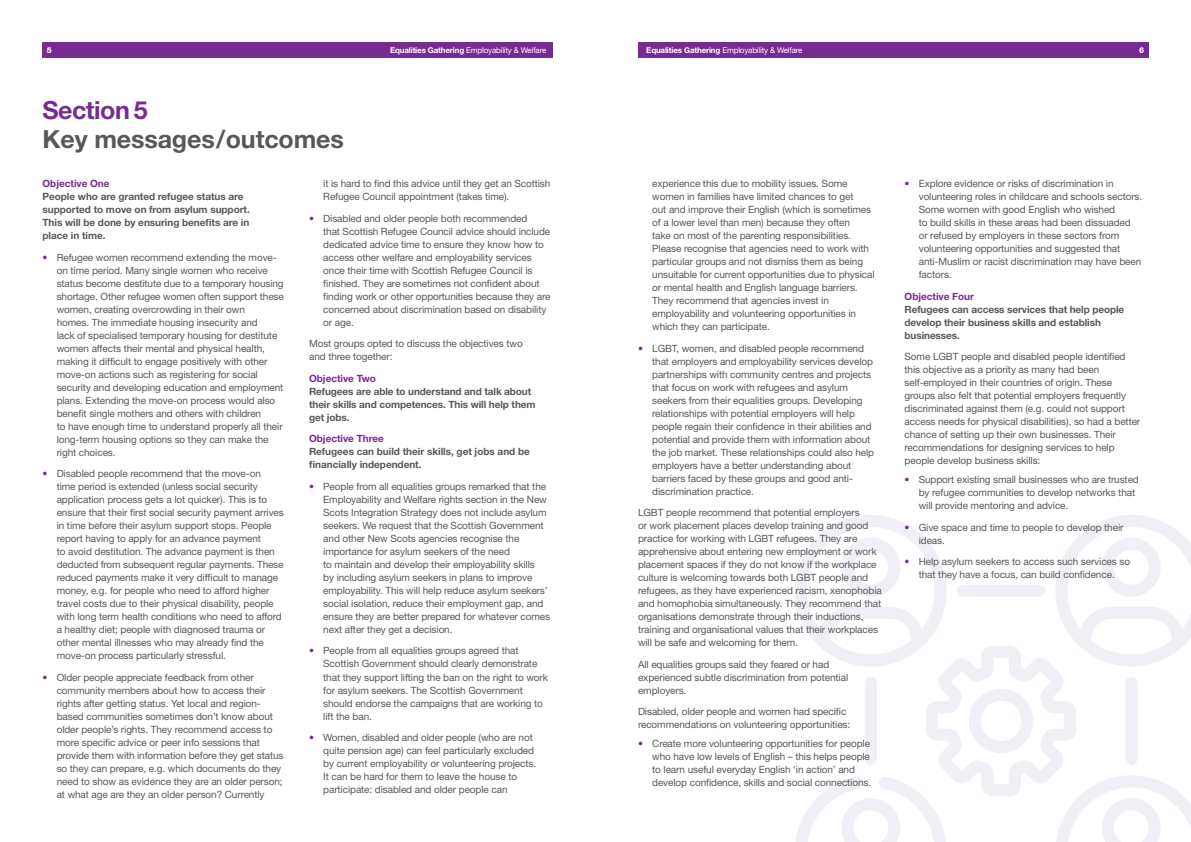
<style>
.page{position:relative;width:1191px;height:842px;background:#fff}
.page>*{position:absolute;margin:0;border:0;box-sizing:border-box;transform-origin:0 0}
.t1{font:700 25px/29px "Helvetica Neue";letter-spacing:-.005em;color:#57585a}
.t2{font:10px/13px "Helvetica Neue";letter-spacing:-.01em;color:#57585a}
.t3{font:700 10px/13px "Helvetica Neue";letter-spacing:-.005em;color:#57585a}
.t4{font:8px "Helvetica Neue";letter-spacing:-.02em;color:#fff}
.t5{font:800 8px "Helvetica Neue";color:#fff}
.s1{font-weight:700}
.s2{color:#772a91}
</style>
<div class="page">
<svg style="left:795px;top:515px;width:396px;height:327px"></svg>
<div style="left:43px;top:43px;width:510px;height:15px;background:#772a91"></div>
<div style="left:638px;top:43px;width:510px;height:15px;background:#772a91"></div>
<p class="t5" style="left:47px;top:45px;width:7px">5</p>
<p class="t4" style="left:390px;top:46px;width:158px"><span class="s1">Equalities Gathering</span> Employability &amp; Welfare</p>
<p class="t4" style="left:646px;top:46px;width:158px"><span class="s1">Equalities Gathering</span> Employability &amp; Welfare</p>
<p class="t5" style="left:1139px;top:45px;width:7px">6</p>
<p class="t1" style="left:43px;top:95px;width:303px"><span class="s2">Section 5<br></span>Key messages/outcomes</p>
<p class="t3" style="left:43px;top:177px;width:209px"><span class="s2">Objective One<br></span>People who are granted refugee status are supported to move on from asylum support.<br>This will be done by ensuring benefits are in place in time.</p>
<p class="t2" style="left:57px;top:251px;width:229px;text-indent:-14px"><span class="s2">•</span> Refugee women recommend extending the move&shy;on time period. Many single women who receive status become destitute due to a temporary housing shortage. Other refugee women often support these women, creating overcrowding in their own<br>homes. The immediate housing insecurity and<br>lack of specialised temporary housing for destitute women affects their mental and physical health, making it difficult to engage positively with other move-on actions such as registering for social security and developing education and employment plans. Extending the move-on process would also benefit single mothers and others with children<br>to have enough time to understand properly all their long-term housing options so they can make the right choices.</p>
<p class="t2" style="left:57px;top:467px;width:229px;text-indent:-14px"><span class="s2">•</span> Disabled people recommend that the move-on<br>time period is extended (unless social security application process gets a lot quicker). This is to ensure that their first social security payment arrives in time before their asylum support stops. People report having to apply for an advance payment<br>to avoid destitution. The advance payment is then deducted from subsequent regular payments. These reduced payments make it very difficult to manage money, e.g. for people who need to afford higher travel costs due to their physical disability, people with long term health conditions who need to afford a healthy diet; people with diagnosed trauma or other mental illnesses who may already find the move-on process particularly stressful.</p>
<p class="t2" style="left:57px;top:671px;width:228px;text-indent:-14px"><span class="s2">•</span> Older people appreciate feedback from other community members about how to access their rights after getting status. Yet local and region&shy;based communities sometimes don’t know about older people’s rights. They recommend access to more specific advice or peer info sessions that provide them with information before they get status so they can prepare, e.g. which documents do they need to show as evidence they are an older person; at what age are they an older person? Currently</p>
<p class="t2" style="left:323px;top:177px;width:228px">it is hard to find this advice until they get an Scottish<br>Refugee Council appointment (takes time).</p>
<p class="t2" style="left:323px;top:212px;width:229px;text-indent:-14px"><span class="s2">•</span> Disabled and older people both recommended<br>that Scottish Refugee Council advice should include dedicated advice time to ensure they know how to access other welfare and employability services once their time with Scottish Refugee Council is finished. They are sometimes not confident about finding work or other opportunities because they are concerned about discrimination based on disability or age.</p>
<p class="t2" style="left:309px;top:337px;width:215px">Most groups opted to discuss the objectives two and three together:</p>
<p class="t3" style="left:309px;top:372px;width:228px"><span class="s2">Objective Two<br></span>Refugees are able to understand and talk about their skills and competences. This will help them get jobs.</p>
<p class="t3" style="left:309px;top:432px;width:222px"><span class="s2">Objective Three<br></span>Refugees can build their skills, get jobs and be financially independent.</p>
<p class="t2" style="left:323px;top:480px;width:228px;text-indent:-14px"><span class="s2">•</span> People from all equalities groups remarked that the Employability and Welfare rights section in the New Scots Integration Strategy does not include asylum seekers. We request that the Scottish Government and other New Scots agencies recognise the importance for asylum seekers of the need<br>to maintain and develop their employability skills<br>by including asylum seekers in plans to improve employability. This will help reduce asylum seekers’ social isolation, reduce their employment gap, and ensure they are better prepared for whatever comes next after they get a decision.</p>
<p class="t2" style="left:323px;top:644px;width:226px;text-indent:-14px"><span class="s2">•</span> People from all equalities groups agreed that Scottish Government should clearly demonstrate that they support lifting the ban on the right to work for asylum seekers. The Scottish Government should endorse the campaigns that are working to lift the ban.</p>
<p class="t2" style="left:323px;top:731px;width:214px;text-indent:-14px"><span class="s2">•</span> Women, disabled and older people (who are not quite pension age) can feel particularly excluded by current employability or volunteering projects.<br>It can be hard for them to leave the house to participate: disabled and older people can</p>
<p class="t2" style="left:652px;top:177px;width:224px">experience this due to mobility issues. Some women in families have limited chances to get<br>out and improve their English (which is sometimes of a lower level than men) because they often<br>take on most of the parenting responsibilities.<br>Please recognise that agencies need to work with particular groups and not dismiss them as being unsuitable for current opportunities due to physical or mental health and English language barriers.<br>They recommend that agencies invest in employability and volunteering opportunities in which they can participate.</p>
<p class="t2" style="left:652px;top:342px;width:223px;text-indent:-14px"><span class="s2">•</span> LGBT, women, and disabled people recommend that employers and employability services develop partnerships with community centres and projects that focus on work with refugees and asylum seekers from their equalities groups. Developing relationships with potential employers will help people regain their confidence in their abilities and potential and provide them with information about the job market. These relationships could also help employers have a better understanding about barriers faced by these groups and good anti&shy;discrimination practice.</p>
<p class="t2" style="left:638px;top:506px;width:245px">LGBT people recommend that potential employers<br>or work placement places develop training and good practice for working with LGBT refugees. They are apprehensive about entering new employment or work placement spaces if they do not know if the workplace culture is welcoming towards both LGBT people and refugees, as they have experienced racism, xenophobia and homophobia simultaneously. They recommend that organisations demonstrate through their inductions, training and organisational values that their workplaces will be safe and welcoming for them.</p>
<p class="t2" style="left:638px;top:658px;width:212px">All equalities groups said they feared or had experienced subtle discrimination from potential employers.</p>
<p class="t2" style="left:638px;top:705px;width:214px">Disabled, older people and women had specific recommendations on volunteering opportunities:</p>
<p class="t2" style="left:652px;top:737px;width:220px;text-indent:-14px"><span class="s2">•</span> Create more volunteering opportunities for people who have low levels of English – this helps people to learn useful everyday English ‘in action’ and develop confidence, skills and social connections.</p>
<p class="t2" style="left:918px;top:177px;width:225px;text-indent:-14px"><span class="s2">•</span> Explore evidence or risks of discrimination in volunteering roles in childcare and schools sectors.<br>Some women with good English who wished<br>to build skills in these areas had been dissuaded<br>or refused by employers in these sectors from volunteering opportunities and suggested that anti-Muslim or racist discrimination may have been factors.</p>
<p class="t3" style="left:904px;top:290px;width:221px"><span class="s2">Objective Four<br></span>Refugees can access services that help people develop their business skills and establish businesses.</p>
<p class="t2" style="left:904px;top:350px;width:237px">Some LGBT people and disabled people identified this objective as a priority as many had been self-employed in their countries of origin. These groups also felt that potential employers frequently discriminated against them (e.g. could not support access needs for physical disabilities), so had a better chance of setting up their own businesses. Their recommendations for designing services to help people develop business skills:</p>
<p class="t2" style="left:918px;top:473px;width:222px;text-indent:-14px"><span class="s2">•</span> Support existing small businesses who are trusted by refugee communities to develop networks that will provide mentoring and advice.</p>
<p class="t2" style="left:918px;top:520px;width:206px;text-indent:-14px"><span class="s2">•</span> Give space and time to people to develop their ideas.</p>
<p class="t2" style="left:904px;top:555px;width:227px;text-align:center"><span class="s2">•</span> Help asylum seekers to access such services so that they have a focus, can build confidence.</p>
</div>
